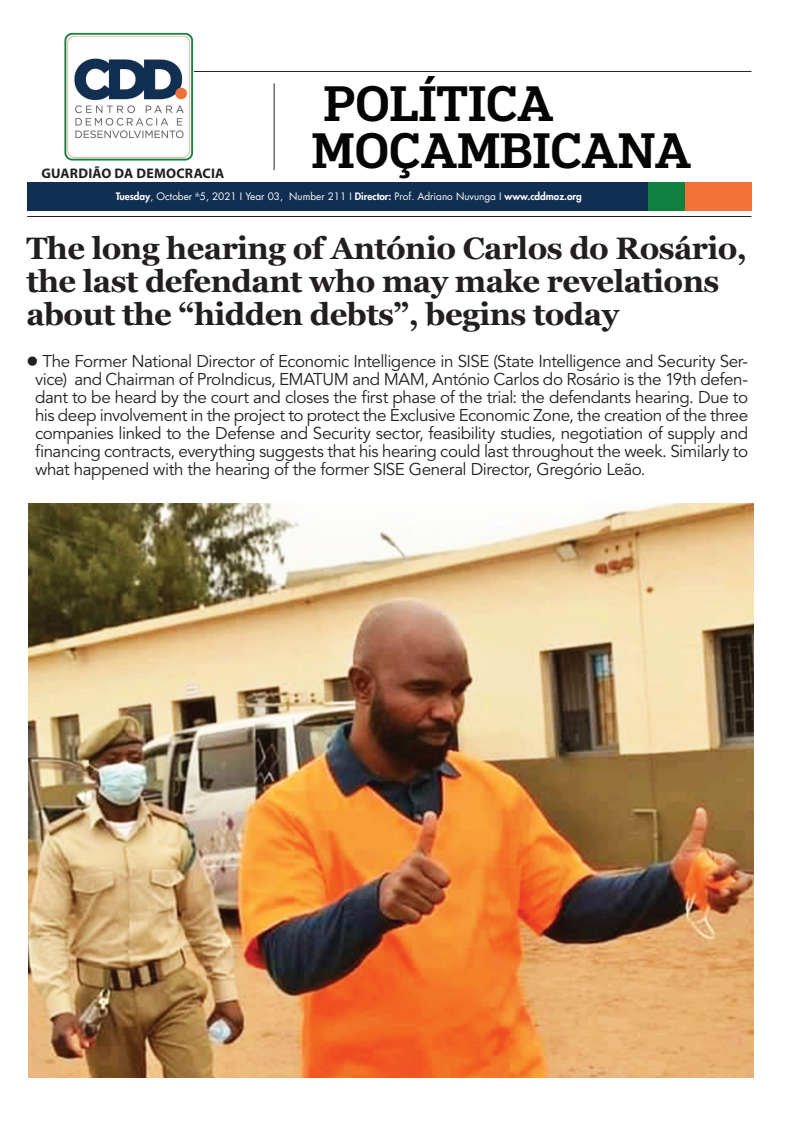
<style>
.page{position:relative;width:794px;height:1134px;background:#fff}
.page>*{position:absolute;margin:0;border:0;box-sizing:border-box;transform-origin:0 0}
.t1{font:500 47px "Popular";color:#040503}
.t2{font:700 31px/33px "Georgia";letter-spacing:-.02em;color:#231f20}
.t3{font:17px/18px "Avenir LT Std";letter-spacing:-.025em;color:#231f20;text-align:justify}
.t4{font:700 13.9px "Myriad Pro";letter-spacing:.015em;color:#231f20}
.t5{font:10px "Futura LT";color:#fff}
.s1{font-weight:800}
</style>
<div class="page">
<hr style="left:82px;top:71px;width:669px;height:1px;background:#231f20">
<hr style="left:27px;top:216px;width:724px;height:1px;background:#231f20">
<hr style="left:274px;top:83px;width:1px;height:87px;background:#231f20">
<img style="left:65px;top:32px;width:128px;height:128px">
<img style="left:29px;top:504px;width:724px;height:573px">
<div style="left:27px;top:182px;width:724px;height:29px;background:#112f51"></div>
<div style="left:648px;top:182px;width:103px;height:29px;background:#f37239"></div>
<div style="left:648px;top:182px;width:37px;height:29px;background:#11803f"></div>
<p class="t4" style="left:41px;top:164px;width:184px">GUARDIÃO DA DEMOCRACIA</p>
<h1 class="t1" style="left:324px;top:72px;width:232px">POLÍTICA</h1>
<h1 class="t1" style="left:312px;top:119px;width:381px">MOÇAMBICANA</h1>
<p class="t5" style="left:116px;top:190px;width:467px"><span class="s1">Tuesday</span>, October <sup>th</sup>5, 2021 I Year 03, Number 211 I <span class="s1">Director:</span> Prof. Adriano Nuvunga I <span class="s1">www.cddmoz.org</span></p>
<h2 class="t2" style="left:26px;top:232px;width:722px">The long hearing of António Carlos do Rosário, the last defendant who may make revelations about the “hidden debts”, begins today</h2>
<p class="t3" style="left:35px;top:353px;width:714px;text-indent:-9px">● The Former National Director of Economic Intelligence in SISE (State Intelligence and Security Ser&shy;vice) and Chairman of ProIndicus, EMATUM and MAM, António Carlos do Rosário is the 19th defen&shy;dant to be heard by the court and closes the first phase of the trial: the defendants hearing. Due to his deep involvement in the project to protect the Exclusive Economic Zone, the creation of the three companies linked to the Defense and Security sector, feasibility studies, negotiation of supply and financing contracts, everything suggests that his hearing could last throughout the week. Similarly to what happened with the hearing of the former SISE General Director, Gregório Leão.</p>
</div>
